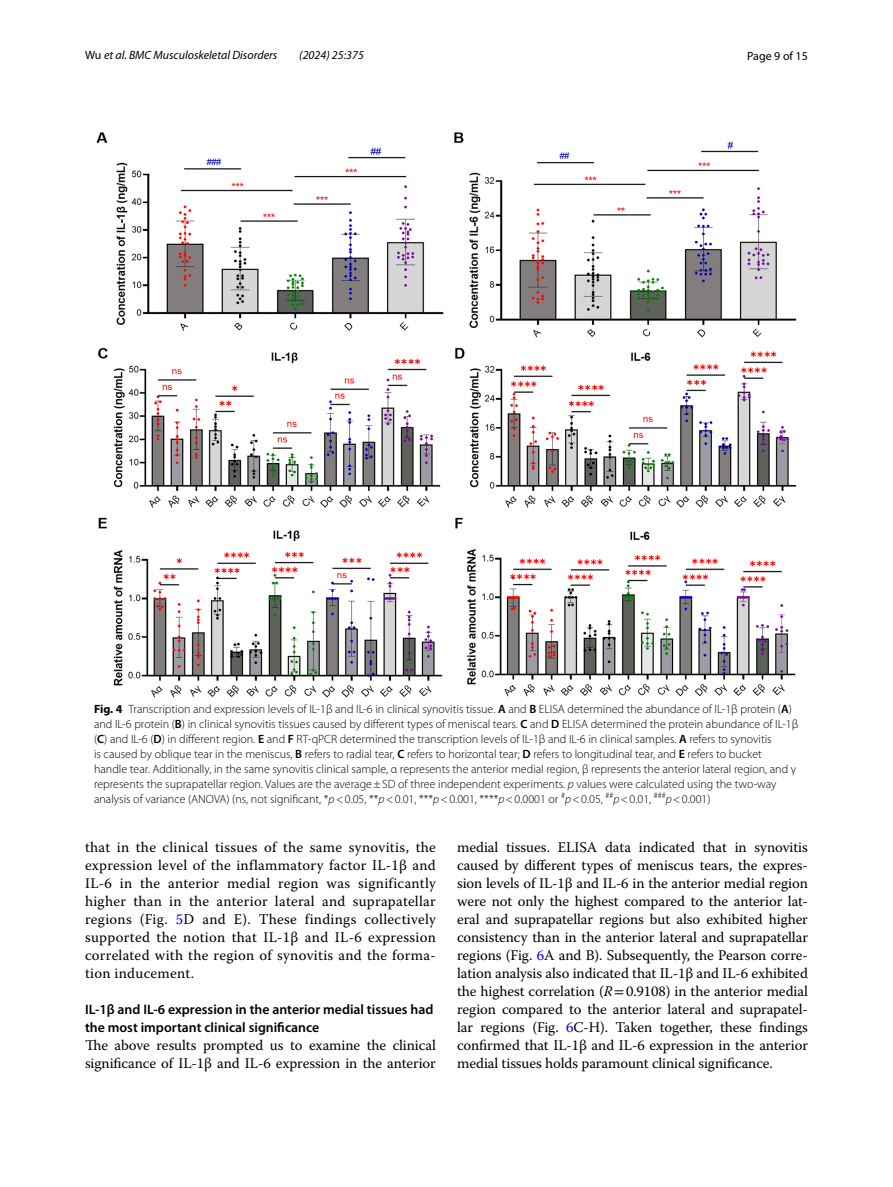
<style>
.page{position:relative;width:893px;height:1187px;background:#fff}
.page>*{position:absolute;margin:0;border:0;box-sizing:border-box;transform-origin:0 0}
.t1{font:14.7px/18px "Warnock Pro";letter-spacing:-.005em;color:#000;text-align:justify}
.t2{font:600 13.8px/18px "Myriad Pro";color:#000}
.t3{font:300 12px/15px "Myriad Pro";color:#000}
.t4{font:italic 12px "Myriad Pro";color:#000}
.t5{font:12px "Myriad Pro";color:#000}
.s1{font-style:normal}
.s2{font-weight:700}
.s3{font-weight:600}
.s4{font-style:italic}
.s5{color:#00f}
.s6{font-family:"STIX"}
</style>
<div class="page">
<img style="left:96px;top:133px;width:701px;height:564px">
<p class="t4" style="left:85px;top:48px;width:194px"><span class="s1">Wu</span> et al. BMC Musculoskeletal Disorders</p>
<p class="t4" style="left:299px;top:48px;width:66px">(2024) 25:375</p>
<p class="t5" style="left:747px;top:48px;width:62px">Page 9 of 15</p>
<p class="t3" style="left:94px;top:701px;width:706px"><span class="s2">Fig. 4</span> Transcription and expression levels of IL-1β and IL-6 in clinical synovitis tissue. <span class="s3">A</span> and <span class="s3">B</span> ELISA determined the abundance of IL-1β protein (<span class="s3">A</span>) and IL-6 protein (<span class="s3">B</span>) in clinical synovitis tissues caused by different types of meniscal tears. <span class="s3">C</span> and <span class="s3">D</span> ELISA determined the protein abundance of IL-1β (<span class="s3">C</span>) and IL-6 (<span class="s3">D</span>) in different region. <span class="s3">E</span> and <span class="s3">F</span> RT-qPCR determined the transcription levels of IL-1β and IL-6 in clinical samples. <span class="s3">A</span> refers to synovitis<br>is caused by oblique tear in the meniscus, <span class="s3">B</span> refers to radial tear, <span class="s3">C</span> refers to horizontal tear; <span class="s3">D</span> refers to longitudinal tear, and <span class="s3">E</span> refers to bucket<br>handle tear. Additionally, in the same synovitis clinical sample, α represents the anterior medial region, β represents the anterior lateral region, and γ represents the suprapatellar region. Values are the average±SD of three independent experiments. <span class="s4">p</span> values were calculated using the two-way analysis of variance (ANOVA) (ns, not significant, *<span class="s4">p</span>&lt;0.05, **<span class="s4">p</span>&lt;0.01, ***<span class="s4">p</span>&lt;0.001, ****<span class="s4">p</span>&lt;0.0001 or <sup>#</sup><span class="s4">p</span>&lt;0.05, <sup>##</sup><span class="s4">p</span>&lt;0.01, <sup>###</sup><span class="s4">p</span>&lt;0.001)</p>
<p class="t1" style="left:85px;top:837px;width:352px">that in the clinical tissues of the same synovitis, the expression level of the inflammatory factor IL-1β and IL-6 in the anterior medial region was significantly higher than in the anterior lateral and suprapatellar regions (Fig. <span class="s5">5</span>D and E). These findings collectively supported the notion that IL-1β and IL-6 expression correlated with the region of synovitis and the forma&shy;tion inducement.</p>
<p class="t2" style="left:85px;top:999px;width:350px">IL‑1β and IL‑6 expression in the anterior medial tissues had the most important clinical significance</p>
<p class="t1" style="left:85px;top:1035px;width:352px">The above results prompted us to examine the clinical significance of IL-1β and IL-6 expression in the anterior</p>
<p class="t1" style="left:457px;top:837px;width:352px">medial tissues. ELISA data indicated that in synovitis caused by different types of meniscus tears, the expres&shy;sion levels of IL-1β and IL-6 in the anterior medial region were not only the highest compared to the anterior lat&shy;eral and suprapatellar regions but also exhibited higher consistency than in the anterior lateral and suprapatellar regions (Fig. <span class="s5">6</span>A and B). Subsequently, the Pearson corre&shy;lation analysis also indicated that IL-1β and IL-6 exhibited the highest correlation (<span class="s4">R</span><span class="s6">=</span>0.9108) in the anterior medial region compared to the anterior lateral and suprapatel&shy;lar regions (Fig. <span class="s5">6</span>C-H). Taken together, these findings confirmed that IL-1β and IL-6 expression in the anterior medial tissues holds paramount clinical significance.</p>
</div>
